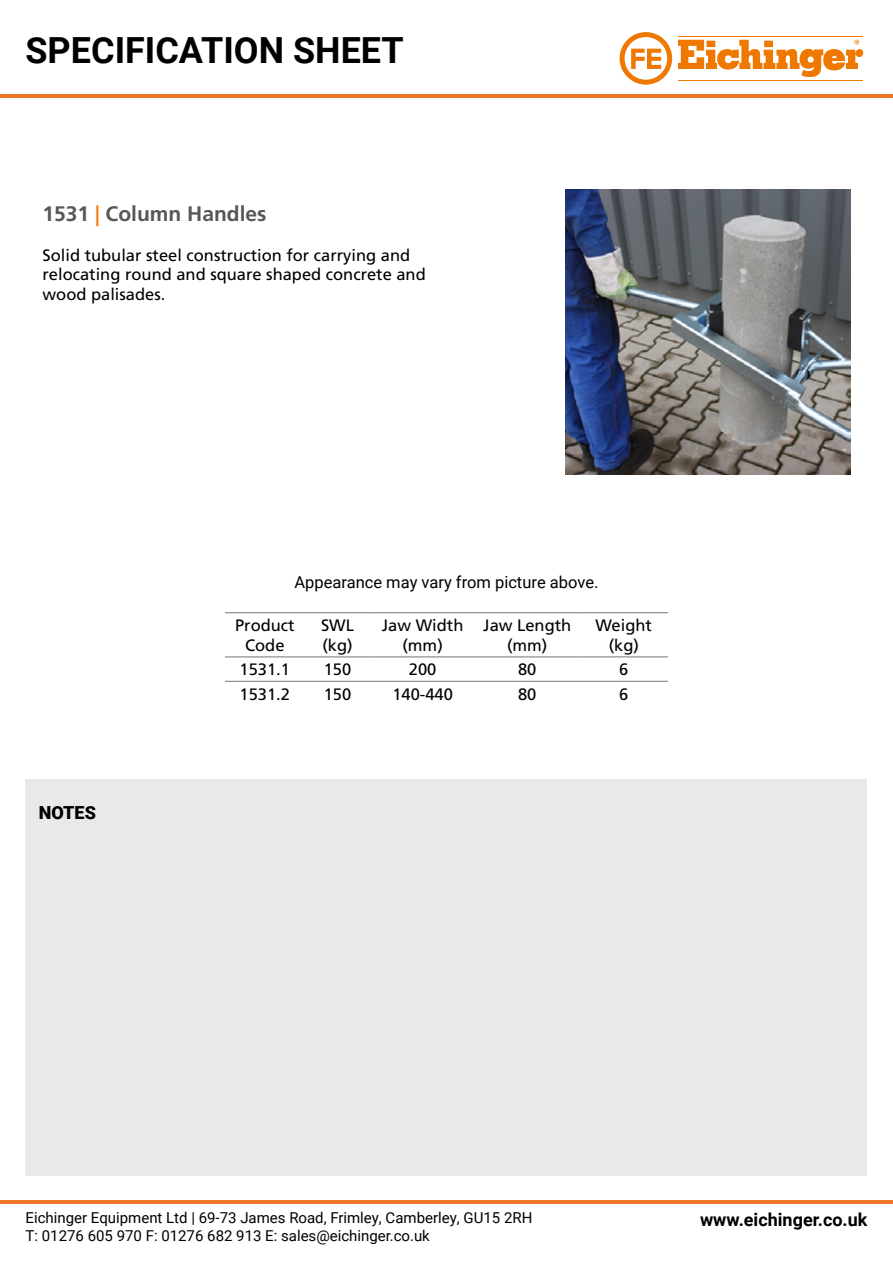
<style>
.page{position:relative;width:893px;height:1263px;background:#fff}
.page>*{position:absolute;margin:0;border:0;box-sizing:border-box;transform-origin:0 0}
.t1{font:700 36px "Roboto";color:#000}
.t2{font:700 21px "Frutiger LT Std";color:#575756}
.t3{font:700 18px "Roboto";color:#000}
.t4{font:900 18px "Roboto";color:#000}
.t5{font:16.5px/19.8px "Frutiger LT Std";color:#000;text-align:center}
.t6{font:16.5px "Roboto";color:#000}
.t7{font:15px/18px "Roboto";color:#000}
.s1{color:#ff7f15}
</style>
<div class="page">
<div style="left:26px;top:779px;width:841px;height:397px;background:#e9e9e9"></div>
<hr style="left:0;top:94px;width:893px;height:3px;background:#ef772a">
<svg style="left:620px;top:32px;width:52px;height:53px"></svg>
<hr style="left:678px;top:80px;width:185px;height:1px;background:#ef7800">
<hr style="left:678px;top:36px;width:185px;height:1px;background:#ef7800">
<svg style="left:678px;top:40px;width:185px;height:37px"></svg>
<hr style="left:0;top:1200px;width:893px;height:3px;background:#ef772a">
<img style="left:565px;top:189px;width:285px;height:286px">
<hr style="left:225px;top:612px;width:80px;height:1px;background:#777476">
<hr style="left:305px;top:612px;width:65px;height:1px;background:#777476">
<hr style="left:370px;top:612px;width:105px;height:1px;background:#777476">
<hr style="left:475px;top:612px;width:105px;height:1px;background:#777476">
<hr style="left:580px;top:612px;width:88px;height:1px;background:#777476">
<hr style="left:225px;top:656px;width:80px;height:1px;background:#777476">
<hr style="left:305px;top:656px;width:65px;height:1px;background:#777476">
<hr style="left:370px;top:656px;width:105px;height:1px;background:#777476">
<hr style="left:475px;top:656px;width:105px;height:1px;background:#777476">
<hr style="left:580px;top:656px;width:88px;height:1px;background:#777476">
<hr style="left:225px;top:681px;width:80px;height:1px;background:#777476">
<hr style="left:305px;top:681px;width:65px;height:1px;background:#777476">
<hr style="left:370px;top:681px;width:105px;height:1px;background:#777476">
<hr style="left:475px;top:681px;width:105px;height:1px;background:#777476">
<hr style="left:580px;top:681px;width:88px;height:1px;background:#777476">
<h1 class="t1" style="left:26px;top:25px;width:380px">SPECIFICATION SHEET</h1>
<p class="t2" style="left:43px;top:201px;width:226px">1531 <span class="s1">|</span> Column Handles</p>
<p class="t5" style="left:43px;top:245px;width:385px;text-align:left">Solid tubular steel construction for carrying and relocating round and square shaped concrete and wood palisades.</p>
<p class="t6" style="left:294px;top:570px;width:305px">Appearance may vary from picture above.</p>
<p class="t4" style="left:39px;top:800px;width:59px">NOTES</p>
<p class="t5" style="left:235px;top:615px;width:61px">Product<br>Code</p>
<p class="t5" style="left:321px;top:615px;width:34px;text-align:left">SWL (kg)</p>
<p class="t5" style="left:382px;top:615px;width:83px">Jaw Width (mm)</p>
<p class="t5" style="left:483px;top:615px;width:90px">Jaw Length (mm)</p>
<p class="t5" style="left:596px;top:615px;width:58px">Weight (kg)</p>
<p class="t5" style="left:240px;top:660px;width:52px">1531.1</p>
<p class="t5" style="left:324px;top:660px;width:29px">150</p>
<p class="t5" style="left:409px;top:660px;width:29px">200</p>
<p class="t5" style="left:518px;top:660px;width:20px">80</p>
<p class="t5" style="left:619px;top:660px;width:11px">6</p>
<p class="t5" style="left:240px;top:684px;width:52px">1531.2</p>
<p class="t5" style="left:324px;top:684px;width:29px">150</p>
<p class="t5" style="left:392px;top:684px;width:62px">140-440</p>
<p class="t5" style="left:518px;top:684px;width:20px">80</p>
<p class="t5" style="left:619px;top:684px;width:11px">6</p>
<p class="t7" style="left:26px;top:1208px;width:508px">Eichinger Equipment Ltd | 69-73 James Road, Frimley, Camberley, GU15 2RH<br>T: 01276 605 970 F: 01276 682 913 E: sales@eichinger.co.uk</p>
<p class="t3" style="left:700px;top:1207px;width:169px">www.eichinger.co.uk</p>
</div>
